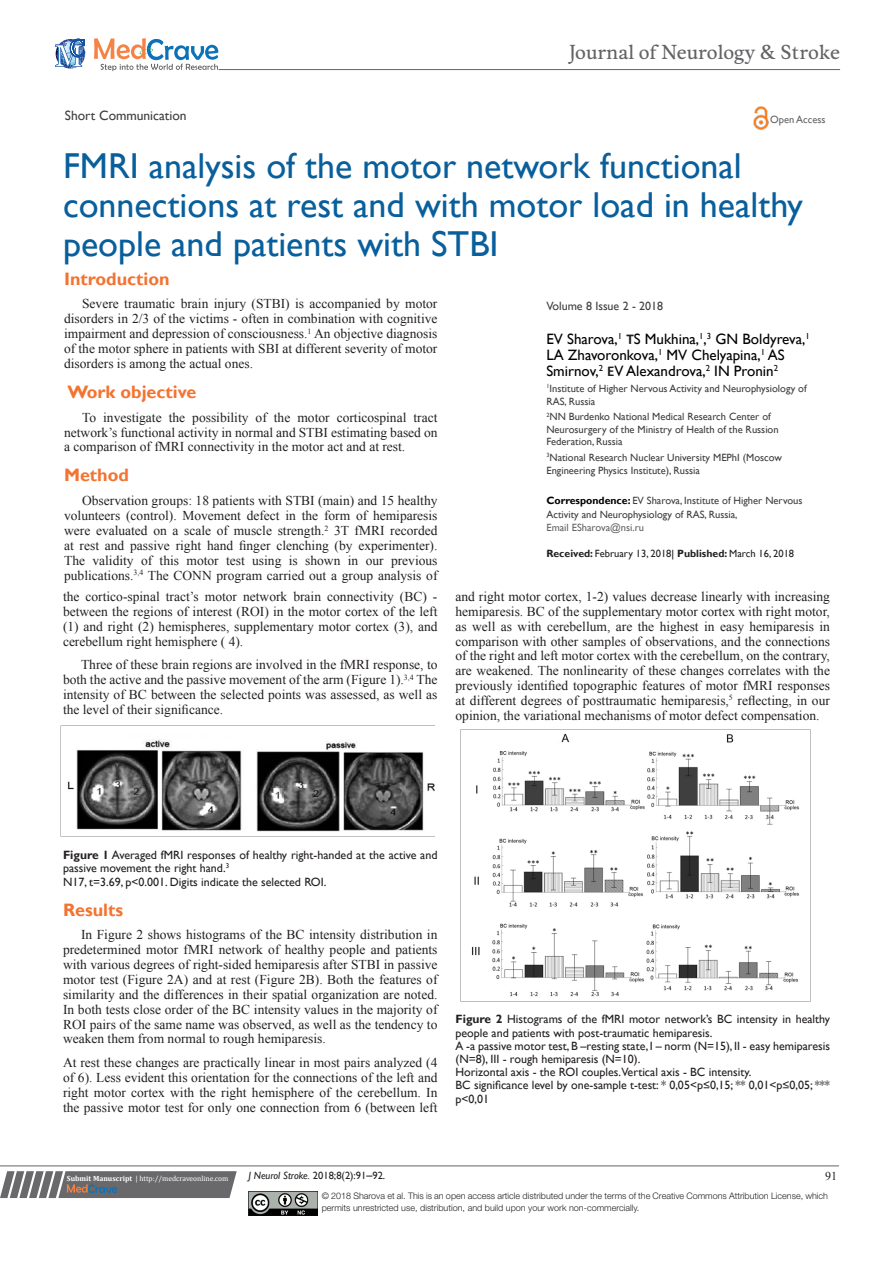
<style>
.page{position:relative;width:893px;height:1263px;background:#fff}
.page>*{position:absolute;margin:0;border:0;box-sizing:border-box;transform-origin:0 0}
.t1{font:36px/39px "Gill Sans";color:#085f9c}
.t2{font:18.6px "Musee";color:#636366}
.t3{font:700 18px "Gill Sans";color:#f37331}
.t4{font:15px/16.2px "Gill Sans";color:#000}
.t5{font:13.5px/14.9px "Times New Roman";color:#231f20;text-align:justify}
.t6{font:13.5px "Gill Sans";color:#3e3e3f}
.t7{font:12px/13.2px "Gill Sans";color:#231f20}
.t8{font:12px "Gill Sans";color:#3e3e3f}
.t9{font:12px "Times New Roman";color:#231f20}
.t10{font:10.5px/12.6px "Gill Sans";color:#3e3e3f}
.t11{font:10.5px "Gill Sans";color:#231f20}
.t12{font:10.5px "Gill Sans";color:#636366}
.t13{font:300 9px/12px "Helvetica Neue LT Std";color:#231f20}
.t14{font:7.5px "Cambria";color:#fff}
.s1{font-family:"Calibri";font-weight:700;color:#231f20}
.s2{font-weight:700;color:#000}
.s3{font-weight:700}
.s4{color:#000}
.s5{font-style:italic}
.s6{font-size:12px}
</style>
<div class="page">
<svg style="left:0;top:1171px;width:237px;height:27px;background:#77777a"></svg>
<hr style="left:0;top:1166px;width:839px;height:1px;background:#626465">
<img style="left:249px;top:1191px;width:68px;height:24px">
<svg style="left:55px;top:39px;width:30px;height:30px"></svg>
<svg style="left:94px;top:38px;width:124px;height:33px"></svg>
<hr style="left:219px;top:69px;width:621px;height:1px;background:#626465">
<img style="left:753px;top:106px;width:16px;height:24px">
<img style="left:60px;top:726px;width:375px;height:110px">
<img style="left:460px;top:730px;width:340px;height:271px">
<p class="t2" style="left:569px;top:40px;width:272px">Journal of Neurology &amp; Stroke</p>
<p class="t6" style="left:65px;top:108px;width:123px">Short Communication</p>
<p class="t12" style="left:770px;top:113px;width:57px">Open Access</p>
<p class="t1" style="left:63px;top:147px;width:741px">FMRI analysis of the motor network functional connections at rest and with motor load in healthy people and patients with STBI</p>
<p class="t3" style="left:64px;top:268px;width:107px">Introduction</p>
<p class="t5" style="left:64px;top:296px;width:375px;text-indent:18px">Severe traumatic brain injury (STBI) is accompanied by motor disorders in 2/3 of the victims - often in combination with cognitive impairment and depression of consciousness.<sup>1</sup> An objective diagnosis of the motor sphere in patients with SBI at different severity of motor disorders is among the actual ones.</p>
<p class="t3" style="left:67px;top:381px;width:131px">Work objective</p>
<p class="t5" style="left:64px;top:410px;width:375px;text-indent:18px">To investigate the possibility of the motor corticospinal tract network’s functional activity in normal and STBI estimating based on a comparison of fMRI connectivity in the motor act and at rest.</p>
<p class="t3" style="left:64px;top:465px;width:66px">Method</p>
<p class="t5" style="left:64px;top:493px;width:375px;text-indent:18px">Observation groups: 18 patients with SТBI (main) and 15 healthy volunteers (control). Movement defect in the form of hemiparesis were evaluated on a scale of muscle strength.<sup>2</sup> 3T fMRI recorded at rest and passive right hand finger clenching (by experimenter).<br>The validity of this motor test using is shown in our previous publications.<sup>3,4</sup> The CONN program carried out a group analysis of</p>
<p class="t5" style="left:63px;top:589px;width:376px">the cortico-spinal tract’s motor network brain connectivity (ВС) - between the regions of interest (ROI) in the motor cortex of the left (1) and right (2) hemispheres, supplementary motor cortex (3), and cerebellum right hemisphere ( 4).</p>
<p class="t5" style="left:63px;top:657px;width:376px;text-indent:18px">Three of these brain regions are involved in the fMRI response, to both the active and the passive movement of the arm (Figure 1).<sup>3,4</sup> The intensity of ВС between the selected points was assessed, as well as the level of their significance.</p>
<p class="t8" style="left:546px;top:299px;width:118px">Volume 8 Issue 2 - 2018</p>
<p class="t4" style="left:546px;top:331px;width:265px">EV Sharova,<sup>1</sup> <span class="s1">Т</span>S Mukhina,<sup>1</sup>,<sup>3</sup> GN Boldyreva,<sup>1<br></sup>LA Zhavoronkova,<sup>1</sup> MV Chelyapina,<sup>1</sup> AS<br>Smirnov,<sup>2</sup> <span class="s1">Е</span>V Alexandrova,<sup>2</sup> IN Pronin<sup>2</sup></p>
<p class="t10" style="left:546px;top:382px;width:262px"><sup>1</sup>Institute of Higher Nervous Activity and Neurophysiology of<br>RAS, Russia</p>
<p class="t10" style="left:546px;top:410px;width:234px"><sup>2</sup>NN Burdenko National Medical Research Center of<br>Neurosurgery of the Ministry of Health of the Russion<br>Federation, Russia</p>
<p class="t10" style="left:546px;top:451px;width:237px"><sup>3</sup>National Research Nuclear University MEPhI (Moscow<br>Engineering Physics Institute), Russia</p>
<p class="t10" style="left:546px;top:494px;width:258px;line-height:13.5px"><span class="s2">Correspondence:</span> EV Sharova, Institute of Higher Nervous<br>Activity and Neurophysiology of RAS, Russia,</p>
<p class="t12" style="left:546px;top:522px;width:99px">Email ESharova@nsi.ru</p>
<p class="t11" style="left:546px;top:547px;width:249px"><span class="s3">Received:</span> February 13, 2018<span class="s4">|</span> <span class="s3">Published:</span> March 16, 2018</p>
<p class="t5" style="left:455px;top:589px;width:376px">and right motor cortex, 1-2) values decrease linearly with increasing hemiparesis. BC of the supplementary motor cortex with right motor, as well as with cerebellum, are the highest in easy hemiparesis in comparison with other samples of observations, and the connections of the right and left motor cortex with the cerebellum, on the contrary, are weakened. The nonlinearity of these changes correlates with the previously identified topographic features of motor fMRI responses at different degrees of posttraumatic hemiparesis,<sup>5</sup> reflecting, in our opinion, the variational mechanisms of motor defect compensation.</p>
<p class="t7" style="left:63px;top:849px;width:376px"><span class="s3">Figure 1</span> Averaged fMRI responses of healthy right-handed at the active and passive movement the right hand.<sup>3</sup></p>
<p class="t7" style="left:63px;top:875px;width:265px">N17, t=3.69, p&lt;0.001. Digits indicate the selected ROI.</p>
<p class="t3" style="left:63px;top:899px;width:62px">Results</p>
<p class="t5" style="left:63px;top:927px;width:376px;text-indent:18px">In Figure 2 shows histograms of the ВС intensity distribution in predetermined motor fMRI network of healthy people and patients with various degrees of right-sided hemiparesis after STBI in passive motor test (Figure 2A) and at rest (Figure 2B). Both the features of similarity and the differences in their spatial organization are noted.<br>In both tests close order of the BC intensity values in the majority of ROI pairs of the same name was observed, as well as the tendency to weaken them from normal to rough hemiparesis.</p>
<p class="t5" style="left:63px;top:1055px;width:376px">At rest these changes are practically linear in most pairs analyzed (4 of 6). Less evident this orientation for the connections of the left and right motor cortex with the right hemisphere of the cerebellum. In the passive motor test for only one connection from 6 (between left</p>
<p class="t7" style="left:455px;top:1013px;width:376px"><span class="s3">Figure 2</span> Histograms of the fMRI motor network’s BC intensity in healthy people and patients with post-traumatic hemiparesis.</p>
<p class="t7" style="left:455px;top:1039px;width:376px">A -a passive motor test, B –resting state, I – norm (N=15), II - easy hemiparesis (N=8), III - rough hemiparesis (N=10).</p>
<p class="t7" style="left:455px;top:1066px;width:297px">Horizontal axis - the ROI couples.Vertical axis - BC intensity.</p>
<p class="t7" style="left:455px;top:1079px;width:376px">BC significance level by one-sample t-test: * 0,05&lt;p≤0,15; ** 0,01&lt;p≤0,05; *** p&lt;0,01</p>
<p class="t14" style="left:67px;top:1174px;width:163px"><span class="s3">Submit Manuscript</span> | http://medcraveonline.com</p>
<p class="t11" style="left:248px;top:1170px;width:138px"><span class="s5">J Neurol Stroke.</span> 2018;8(2):91<span class="s6">–</span>92.</p>
<p class="t9" style="left:825px;top:1167px;width:13px">91</p>
<p class="t13" style="left:322px;top:1190px;width:508px">© 2018 Sharova et al. This is an open access article distributed under the terms of the Creative Commons Attribution License, which permits unrestricted use, distribution, and build upon your work non-commercially.</p>
</div>
